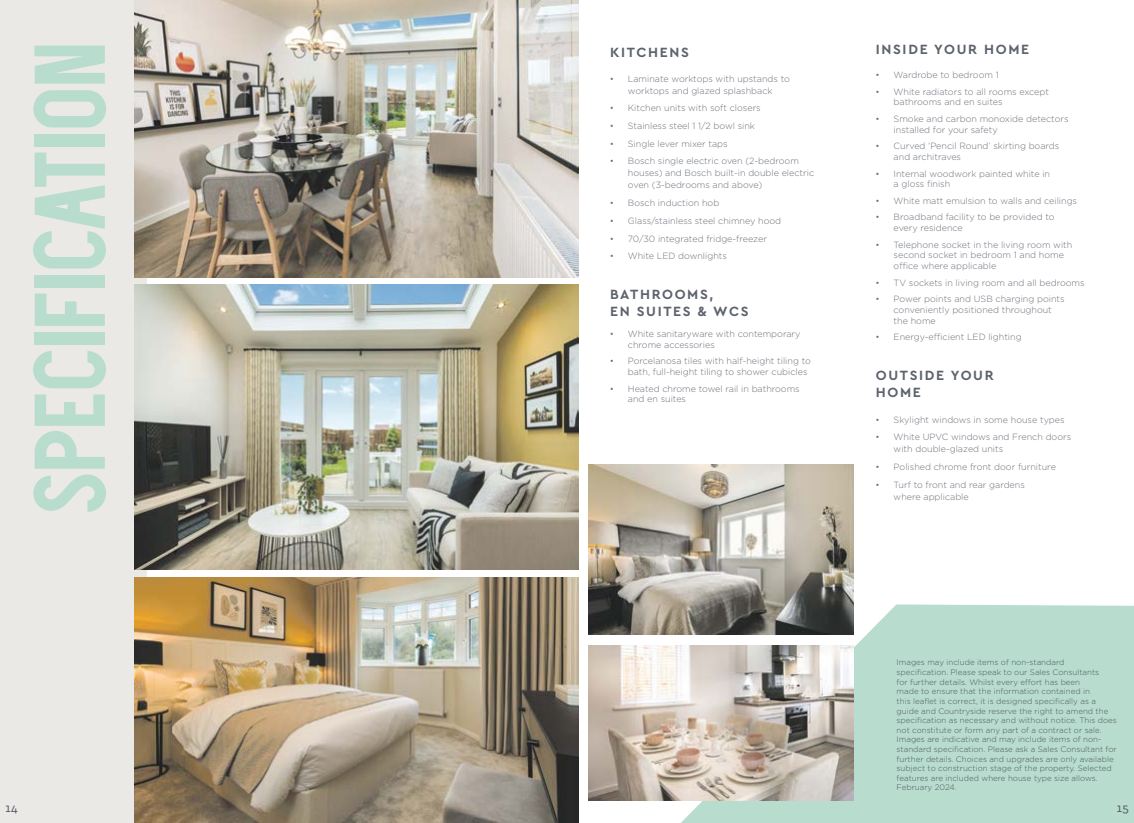
<style>
.page{position:relative;width:1134px;height:823px;background:#fff}
.page>*{position:absolute;margin:0;border:0;box-sizing:border-box;transform-origin:0 0}
.t1{font:700 100px "Deflagrate";letter-spacing:-.025em;color:#b8ddcf}
.t2{font:700 14px/16.8px "Cera GR";letter-spacing:.12em;color:#5d636d}
.t3{font:12px "Cera GR";color:#4f5660}
.t4{font:300 9px/10.8px "Gotham";color:#6c717b}
.t5{font:300 8px/9.6px "Gotham";color:#4f5660}
</style>
<div class="page">
<div style="left:0;top:0;width:146px;height:822px;background:#eae9e5"></div>
<img style="left:135px;top:577px;width:443px;height:245px">
<img style="left:135px;top:284px;width:443px;height:285px">
<img style="left:135px;top:0;width:443px;height:277px">
<div style="left:681px;top:604px;width:453px;height:218px;background:#b8ddcf"></div>
<img style="left:589px;top:645px;width:264px;height:154px">
<img style="left:589px;top:464px;width:264px;height:169px">
<h1 class="t1" style="left:12px;top:516px;width:476px;rotate:-90deg">specification</h1>
<h2 class="t2" style="left:610px;top:44px;width:81px">KITCHENS</h2>
<p class="t4" style="left:610px;top:72px;width:182px;line-height:12px;text-align:center">• Laminate worktops with upstands to worktops and glazed splashback</p>
<p class="t4" style="left:610px;top:102px;width:152px">• Kitchen units with soft closers</p>
<p class="t4" style="left:610px;top:120px;width:147px">• Stainless steel 1 1/2 bowl sink</p>
<p class="t4" style="left:610px;top:138px;width:119px">• Single lever mixer taps</p>
<p class="t4" style="left:628px;top:155px;width:188px;line-height:12px;text-indent:-18px">• Bosch single electric oven (2-bedroom houses) and Bosch built-in double electric oven (3-bedrooms and above)</p>
<p class="t4" style="left:610px;top:197px;width:111px">• Bosch induction hob</p>
<p class="t4" style="left:610px;top:215px;width:173px">• Glass/stainless steel chimney hood</p>
<p class="t4" style="left:610px;top:232px;width:159px">• 70/30 integrated fridge-freezer</p>
<p class="t4" style="left:610px;top:250px;width:119px">• White LED downlights</p>
<h2 class="t2" style="left:610px;top:285px;width:140px">BATHROOMS,<br>EN SUITES &amp; WCS</h2>
<p class="t4" style="left:628px;top:328px;width:174px;text-indent:-18px">• White sanitaryware with contemporary chrome accessories</p>
<p class="t4" style="left:628px;top:355px;width:185px;text-indent:-18px">• Porcelanosa tiles with half-height tiling to bath, full-height tiling to shower cubicles</p>
<p class="t4" style="left:628px;top:382px;width:173px;text-indent:-18px">• Heated chrome towel rail in bathrooms and en suites</p>
<h2 class="t2" style="left:876px;top:41px;width:155px">INSIDE YOUR HOME</h2>
<p class="t4" style="left:876px;top:69px;width:125px">• Wardrobe to bedroom 1</p>
<p class="t4" style="left:894px;top:86px;width:157px;text-indent:-18px">• White radiators to all rooms except bathrooms and en suites</p>
<p class="t4" style="left:894px;top:113px;width:176px;text-indent:-18px">• Smoke and carbon monoxide detectors installed for your safety</p>
<p class="t4" style="left:894px;top:140px;width:167px;text-indent:-18px">• Curved ‘Pencil Round’ skirting boards and architraves</p>
<p class="t4" style="left:894px;top:168px;width:158px;text-indent:-18px">• Internal woodwork painted white in a gloss finish</p>
<p class="t4" style="left:876px;top:195px;width:203px">• White matt emulsion to walls and ceilings</p>
<p class="t4" style="left:894px;top:211px;width:162px;text-indent:-18px">• Broadband facility to be provided to every residence</p>
<p class="t4" style="left:894px;top:239px;width:180px;text-indent:-18px">• Telephone socket in the living room with second socket in bedroom 1 and home office where applicable</p>
<p class="t4" style="left:876px;top:277px;width:210px">• TV sockets in living room and all bedrooms</p>
<p class="t4" style="left:894px;top:293px;width:172px;text-indent:-18px">• Power points and USB charging points conveniently positioned throughout the home</p>
<p class="t4" style="left:876px;top:331px;width:147px">• Energy-efficient LED lighting</p>
<h2 class="t2" style="left:876px;top:366px;width:119px">OUTSIDE YOUR<br>HOME</h2>
<p class="t4" style="left:876px;top:413px;width:190px">• Skylight windows in some house types</p>
<p class="t4" style="left:894px;top:430px;width:179px;line-height:12px;text-indent:-18px">• White UPVC windows and French doors with double-glazed units</p>
<p class="t4" style="left:876px;top:461px;width:182px">• Polished chrome front door furniture</p>
<p class="t4" style="left:894px;top:478px;width:133px;line-height:12px;text-indent:-18px">• Turf to front and rear gardens where applicable</p>
<p class="t5" style="left:897px;top:657px;width:222px">Images may include items of non-standard specification. Please speak to our Sales Consultants<br>for further details. Whilst every effort has been<br>made to ensure that the information contained in<br>this leaflet is correct, it is designed specifically as a guide and Countryside reserve the right to amend the specification as necessary and without notice. This does not constitute or form any part of a contract or sale.<br>Images are indicative and may include items of non&shy;standard specification. Please ask a Sales Consultant for further details. Choices and upgrades are only available subject to construction stage of the property. Selected features are included where house type size allows.<br>February 2024.</p>
<h3 class="t3" style="left:5px;top:800px;width:14px">14</h3>
<h3 class="t3" style="left:1116px;top:800px;width:14px">15</h3>
</div>
